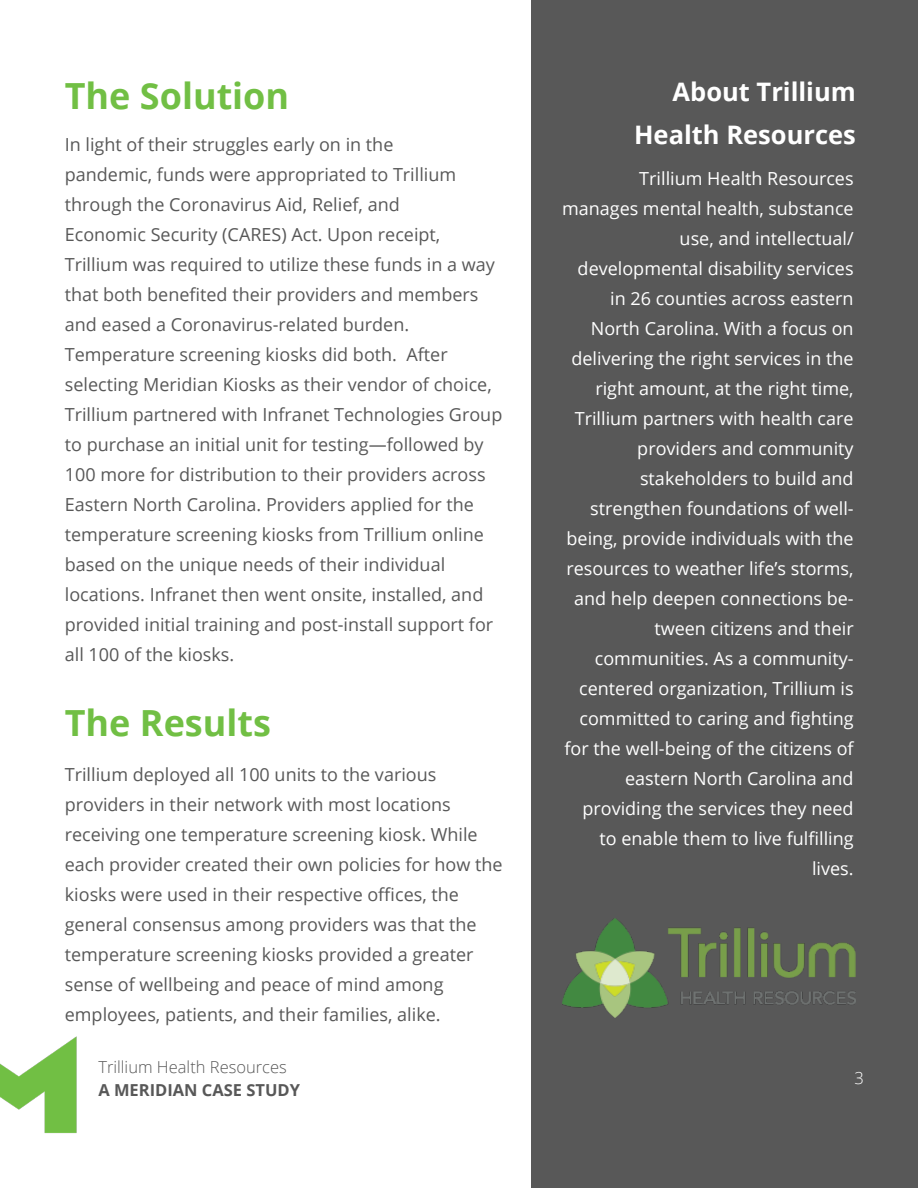
<style>
.page{position:relative;width:918px;height:1188px;background:#fff}
.page>*{position:absolute;margin:0;border:0;box-sizing:border-box;transform-origin:0 0}
.t1{font:700 36px "Open Sans";color:#71bf44}
.t2{font:700 25.5px/43.5px "Open Sans";color:#fff;text-align:right}
.t3{font:18px/30px "Open Sans";color:#585858}
.t4{font:18px/30px "Open Sans";color:#fff;text-align:right}
.t5{font:300 16.5px "Open Sans";color:#585858}
.t6{font:700 16.5px "Open Sans";color:#585858}
.t7{font:300 16.5px "Open Sans";color:#fff}
</style>
<div class="page">
<div style="left:532px;top:0;width:386px;height:1188px;background:#585858"></div>
<img style="left:0;top:1036px;width:77px;height:98px">
<img style="left:562px;top:919px;width:294px;height:99px">
<p class="t1" style="left:65px;top:70px;width:226px">The Solution</p>
<p class="t3" style="left:65px;top:129px;width:330px">In light of their struggles early on in the</p>
<p class="t3" style="left:65px;top:159px;width:393px">pandemic, funds were appropriated to Trillium through the Coronavirus Aid, Relief, and</p>
<p class="t3" style="left:65px;top:219px;width:377px">Economic Security (CARES) Act. Upon receipt,</p>
<p class="t3" style="left:65px;top:249px;width:432px">Trillium was required to utilize these funds in a way that both benefited their providers and members and eased a Coronavirus-related burden.</p>
<p class="t3" style="left:65px;top:339px;width:384px">Temperature screening kiosks did both. After</p>
<p class="t3" style="left:65px;top:369px;width:439px">selecting Meridian Kiosks as their vendor of choice, Trillium partnered with Infranet Technologies Group to purchase an initial unit for testing—followed by 100 more for distribution to their providers across Eastern North Carolina. Providers applied for the temperature screening kiosks from Trillium online based on the unique needs of their individual</p>
<p class="t3" style="left:65px;top:579px;width:430px">locations. Infranet then went onsite, installed, and provided initial training and post-install support for all 100 of the kiosks.</p>
<p class="t1" style="left:65px;top:697px;width:208px">The Results</p>
<p class="t3" style="left:65px;top:759px;width:373px">Trillium deployed all 100 units to the various</p>
<p class="t3" style="left:65px;top:789px;width:388px">providers in their network with most locations</p>
<p class="t3" style="left:65px;top:819px;width:439px">receiving one temperature screening kiosk. While each provider created their own policies for how the kiosks were used in their respective offices, the</p>
<p class="t3" style="left:65px;top:909px;width:413px">general consensus among providers was that the temperature screening kiosks provided a greater sense of wellbeing and peace of mind among</p>
<p class="t3" style="left:65px;top:999px;width:377px">employees, patients, and their families, alike.</p>
<p class="t5" style="left:98px;top:1056px;width:190px">Trillium Health Resources</p>
<p class="t6" style="left:98px;top:1078px;width:203px">A MERIDIAN CASE STUDY</p>
<p class="t2" style="left:634px;top:69px;width:223px">About Trillium<br>Health Resources</p>
<p class="t4" style="left:639px;top:163px;width:216px">Trillium Health Resources</p>
<p class="t4" style="left:562px;top:193px;width:293px">manages mental health, substance use, and intellectual/</p>
<p class="t4" style="left:571px;top:253px;width:284px">developmental disability services in 26 counties across eastern<br>North Carolina. With a focus on delivering the right services in the right amount, at the right time,<br>Trillium partners with health care providers and community</p>
<p class="t4" style="left:590px;top:463px;width:265px">stakeholders to build and strengthen foundations of well-</p>
<p class="t4" style="left:566px;top:523px;width:289px">being, provide individuals with the resources to weather life’s storms, and help deepen connections be&shy;tween citizens and their</p>
<p class="t4" style="left:579px;top:643px;width:276px">communities. As a community&shy;centered organization, Trillium is</p>
<p class="t4" style="left:565px;top:703px;width:291px">committed to caring and fighting for the well-being of the citizens of eastern North Carolina and</p>
<p class="t4" style="left:582px;top:793px;width:273px">providing the services they need to enable them to live fulfilling lives.</p>
<p class="t7" style="left:855px;top:1067px;width:11px">3</p>
</div>
